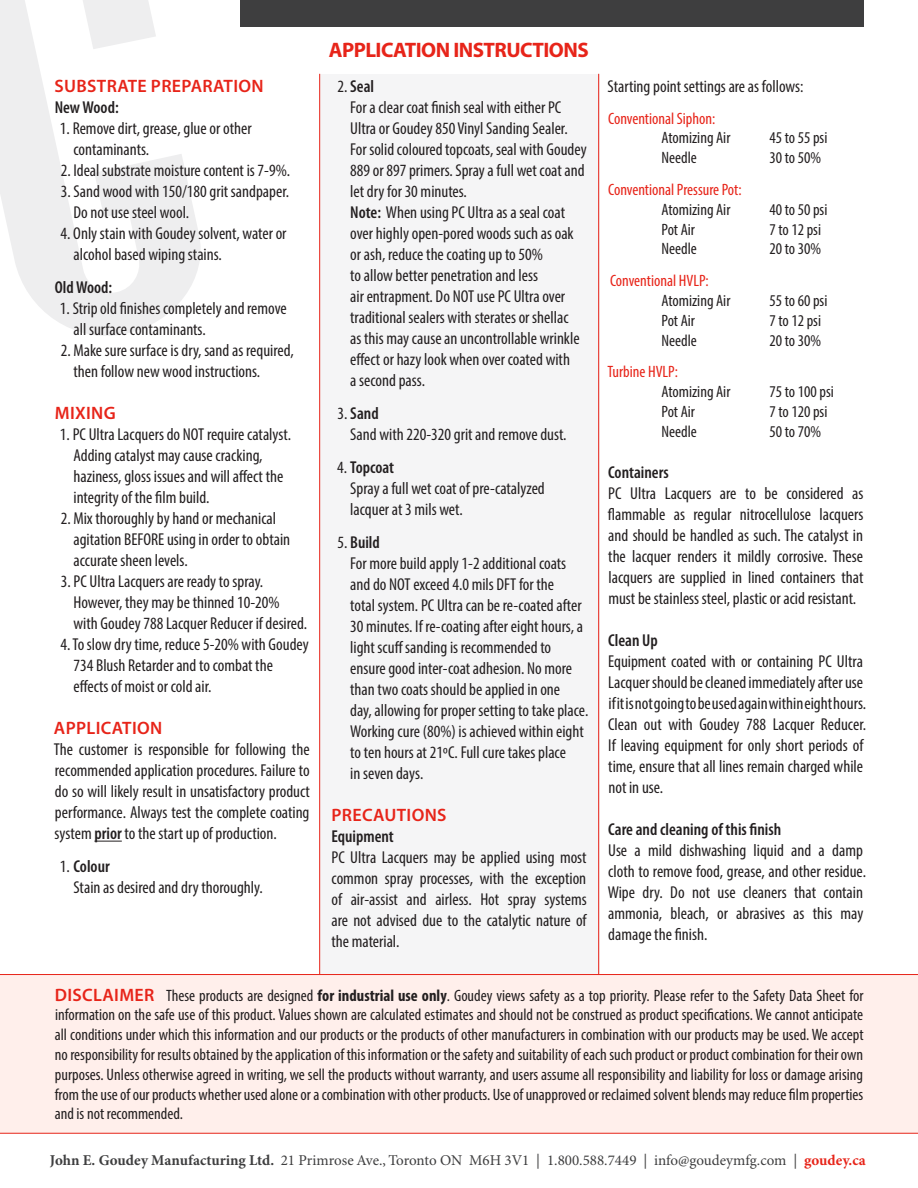
<style>
.page{position:relative;width:918px;height:1188px;background:#fff}
.page>*{position:absolute;margin:0;border:0;box-sizing:border-box;transform-origin:0 0}
.t1{font:700 21px "Myriad Pro";letter-spacing:-.025em;color:#e72419}
.t2{font:600 18px "Myriad Pro";letter-spacing:.02em;color:#e72419}
.t3{font:condensed 17.25px/21px "Myriad Pro";color:#231f20}
.t4{font:600 condensed 17.25px "Myriad Pro";color:#231f20}
.t5{font:condensed 16.5px/19.8px "Myriad Pro";color:#231f20;text-align:justify}
.t6{font:condensed 16.5px/19.8px "Myriad Pro";color:#e72419}
.t7{font:15px "Minion Pro";color:#3e3e3f}
.s1{font-weight:600}
.s2{font-weight:400}
.s3{color:#231f20}
.s4{font-weight:600;font-stretch:normal;font-size:18px;color:#e72419}
.s5{font-weight:700}
.s6{font-weight:700;color:#e72419}
</style>
<div class="page">
<div style="left:320px;top:74px;width:279px;height:909px;background:#f5f5f6"></div>
<svg style="left:0;top:0;width:201px;height:336px"></svg>
<div style="left:240px;top:0;width:624px;height:27px;background:#3e3e3f"></div>
<svg style="left:94px;top:841px;width:28px;height:1px"></svg>
<hr style="left:319px;top:74px;width:1px;height:909px;background:#e72419">
<hr style="left:598px;top:74px;width:1px;height:909px;background:#e72419">
<div style="left:0;top:974px;width:918px;height:160px;background:#ffefeb"></div>
<p class="t2" style="left:54px;top:75px;width:211px">SUBSTRATE PREPARATION</p>
<p class="t4" style="left:55px;top:97px;width:65px">New Wood:</p>
<p class="t3" style="left:73px;top:118px;width:180px;text-indent:-14px">1. Remove dirt, grease, glue or other contaminants.</p>
<p class="t3" style="left:61px;top:160px;width:231px">2. Ideal substrate moisture content is 7-9%.</p>
<p class="t3" style="left:73px;top:181px;width:217px;text-indent:-13px">3. Sand wood with 150/180 grit sandpaper.<br>Do not use steel wool.</p>
<p class="t3" style="left:73px;top:223px;width:215px;text-indent:-13px">4. Only stain with Goudey solvent, water or alcohol based wiping stains.</p>
<p class="t4" style="left:55px;top:277px;width:59px">Old Wood:</p>
<p class="t3" style="left:73px;top:298px;width:215px;text-indent:-14px">1. Strip old finishes completely and remove all surface contaminants.</p>
<p class="t3" style="left:73px;top:340px;width:222px;text-indent:-13px">2. Make sure surface is dry, sand as required, then follow new wood instructions.</p>
<p class="t2" style="left:55px;top:402px;width:63px">MIXING</p>
<p class="t3" style="left:73px;top:424px;width:219px;text-indent:-14px">1. PC Ultra Lacquers do NOT require catalyst.<br>Adding catalyst may cause cracking, haziness, gloss issues and will affect the integrity of the film build.</p>
<p class="t3" style="left:73px;top:508px;width:218px;text-indent:-13px">2. Mix thoroughly by hand or mechanical agitation BEFORE using in order to obtain accurate sheen levels.</p>
<p class="t3" style="left:73px;top:571px;width:235px;text-indent:-13px">3. PC Ultra Lacquers are ready to spray.<br>However, they may be thinned 10-20% with Goudey 788 Lacquer Reducer if desired.</p>
<p class="t3" style="left:73px;top:634px;width:237px;text-indent:-13px">4. To slow dry time, reduce 5-20% with Goudey<br>734 Blush Retarder and to combat the effects of moist or cold air.</p>
<p class="t2" style="left:54px;top:717px;width:110px">APPLICATION</p>
<p class="t3" style="left:54px;top:739px;width:258px;text-align:justify">The customer is responsible for following the recommended application procedures. Failure to do so will likely result in unsatisfactory product performance. Always test the complete coating system <span class="s1">prior</span> to the start up of production.</p>
<p class="t4" style="left:60px;top:856px;width:51px"><span class="s2">1.</span> Colour</p>
<p class="t3" style="left:73px;top:877px;width:191px">Stain as desired and dry thoroughly.</p>
<p class="t1" style="left:329px;top:36px;width:262px">APPLICATION INSTRUCTIONS</p>
<p class="t4" style="left:337px;top:75px;width:38px"><span class="s2">2.</span> Seal</p>
<p class="t3" style="left:350px;top:96px;width:238px">For a clear coat finish seal with either PC Ultra or Goudey 850 Vinyl Sanding Sealer.<br>For solid coloured topcoats, seal with Goudey 889 or 897 primers. Spray a full wet coat and let dry for 30 minutes.</p>
<p class="t3" style="left:350px;top:201px;width:231px"><span class="s1">Note:</span> When using PC Ultra as a seal coat over highly open-pored woods such as oak or ash, reduce the coating up to 50%<br>to allow better penetration and less<br>air entrapment. Do NOT use PC Ultra over traditional sealers with sterates or shellac as this may cause an uncontrollable wrinkle effect or hazy look when over coated with a second pass.</p>
<p class="t4" style="left:338px;top:402px;width:43px"><span class="s2">3.</span> Sand</p>
<p class="t3" style="left:350px;top:423px;width:218px">Sand with 220-320 grit and remove dust.</p>
<p class="t4" style="left:337px;top:456px;width:58px"><span class="s2">4.</span> Topcoat</p>
<p class="t3" style="left:350px;top:477px;width:196px">Spray a full wet coat of pre-catalyzed lacquer at 3 mils wet.</p>
<p class="t4" style="left:338px;top:531px;width:44px"><span class="s2">5.</span> Build</p>
<p class="t3" style="left:350px;top:552px;width:240px">For more build apply 1-2 additional coats and do NOT exceed 4.0 mils DFT for the<br>total system. PC Ultra can be re-coated after 30 minutes. If re-coating after eight hours, a light scuff sanding is recommended to ensure good inter-coat adhesion. No more than two coats should be applied in one<br>day, allowing for proper setting to take place.<br>Working cure (80%) is achieved within eight to ten hours at 21ºC. Full cure takes place<br>in seven days.</p>
<p class="t2" style="left:331px;top:803px;width:117px">PRECAUTIONS</p>
<p class="t4" style="left:332px;top:825px;width:64px">Equipment</p>
<p class="t3" style="left:331px;top:846px;width:257px;text-align:justify">PC Ultra Lacquers may be applied using most common spray processes, with the exception of air-assist and airless. Hot spray systems are not advised due to the catalytic nature of the material.</p>
<p class="t3" style="left:608px;top:75px;width:198px">Starting point settings are as follows:</p>
<p class="t6" style="left:608px;top:108px;width:109px">Conventional Siphon:</p>
<p class="t5" style="left:662px;top:128px;width:70px">Atomizing Air</p>
<p class="t5" style="left:769px;top:128px;width:59px">45 to 55 psi</p>
<p class="t5" style="left:662px;top:148px;width:37px">Needle</p>
<p class="t5" style="left:769px;top:148px;width:53px">30 to 50%</p>
<p class="t6" style="left:662px;top:179px;width:82px;text-indent:-53px">Conventional Pressure Pot:<br><span class="s3">Atomizing Air</span></p>
<p class="t5" style="left:769px;top:199px;width:59px">40 to 50 psi</p>
<p class="t5" style="left:662px;top:219px;width:35px">Pot Air</p>
<p class="t5" style="left:769px;top:219px;width:53px">7 to 12 psi</p>
<p class="t5" style="left:662px;top:239px;width:37px">Needle</p>
<p class="t5" style="left:769px;top:239px;width:53px">20 to 30%</p>
<p class="t6" style="left:610px;top:271px;width:100px">Conventional HVLP:</p>
<p class="t5" style="left:662px;top:290px;width:70px">Atomizing Air</p>
<p class="t5" style="left:769px;top:290px;width:59px">55 to 60 psi</p>
<p class="t5" style="left:662px;top:310px;width:35px">Pot Air</p>
<p class="t5" style="left:769px;top:310px;width:53px">7 to 12 psi</p>
<p class="t5" style="left:662px;top:330px;width:37px">Needle</p>
<p class="t5" style="left:769px;top:330px;width:53px">20 to 30%</p>
<p class="t6" style="left:608px;top:362px;width:72px">Turbine HVLP:</p>
<p class="t5" style="left:662px;top:382px;width:70px">Atomizing Air</p>
<p class="t5" style="left:769px;top:382px;width:66px">75 to 100 psi</p>
<p class="t5" style="left:662px;top:401px;width:35px">Pot Air</p>
<p class="t5" style="left:769px;top:401px;width:59px">7 to 120 psi</p>
<p class="t5" style="left:662px;top:421px;width:37px">Needle</p>
<p class="t5" style="left:769px;top:421px;width:53px">50 to 70%</p>
<p class="t4" style="left:608px;top:461px;width:62px">Containers</p>
<p class="t3" style="left:608px;top:482px;width:257px;text-align:justify">PC Ultra Lacquers are to be considered as flammable as regular nitrocellulose lacquers and should be handled as such. The catalyst in the lacquer renders it mildly corrosive. These lacquers are supplied in lined containers that must be stainless steel, plastic or acid resistant.</p>
<p class="t4" style="left:608px;top:629px;width:51px">Clean Up</p>
<p class="t3" style="left:608px;top:650px;width:259px">Equipment coated with or containing PC Ultra Lacquer should be cleaned immediately after use if it is not going to be used again within eight hours.<br>Clean out with Goudey 788 Lacquer Reducer.<br>If leaving equipment for only short periods of time, ensure that all lines remain charged while not in use.</p>
<p class="t4" style="left:608px;top:818px;width:175px">Care and cleaning of this finish</p>
<p class="t3" style="left:608px;top:839px;width:260px">Use a mild dishwashing liquid and a damp cloth to remove food, grease, and other residue.<br>Wipe dry. Do not use cleaners that contain ammonia, bleach, or abrasives as this may damage the finish.</p>
<p class="t5" style="left:55px;top:985px;width:810px"><span class="s4">DISCLAIMER</span> These products are designed <span class="s5">for industrial use only</span>. Goudey views safety as a top priority. Please refer to the Safety Data Sheet for information on the safe use of this product. Values shown are calculated estimates and should not be construed as product specifications. We cannot anticipate all conditions under which this information and our products or the products of other manufacturers in combination with our products may be used. We accept no responsibility for results obtained by the application of this information or the safety and suitability of each such product or product combination for their own purposes. Unless otherwise agreed in writing, we sell the products without warranty, and users assume all responsibility and liability for loss or damage arising from the use of our products whether used alone or a combination with other products. Use of unapproved or reclaimed solvent blends may reduce film properties and is not recommended.</p>
<p class="t7" style="left:50px;top:1151px;width:817px"><span class="s5">John E. Goudey Manufacturing Ltd.</span> 21 Primrose Ave., Toronto ON M6H 3V1 | 1.800.588.7449 | info@goudeymfg.com | <span class="s6">goudey.ca</span></p>
</div>
